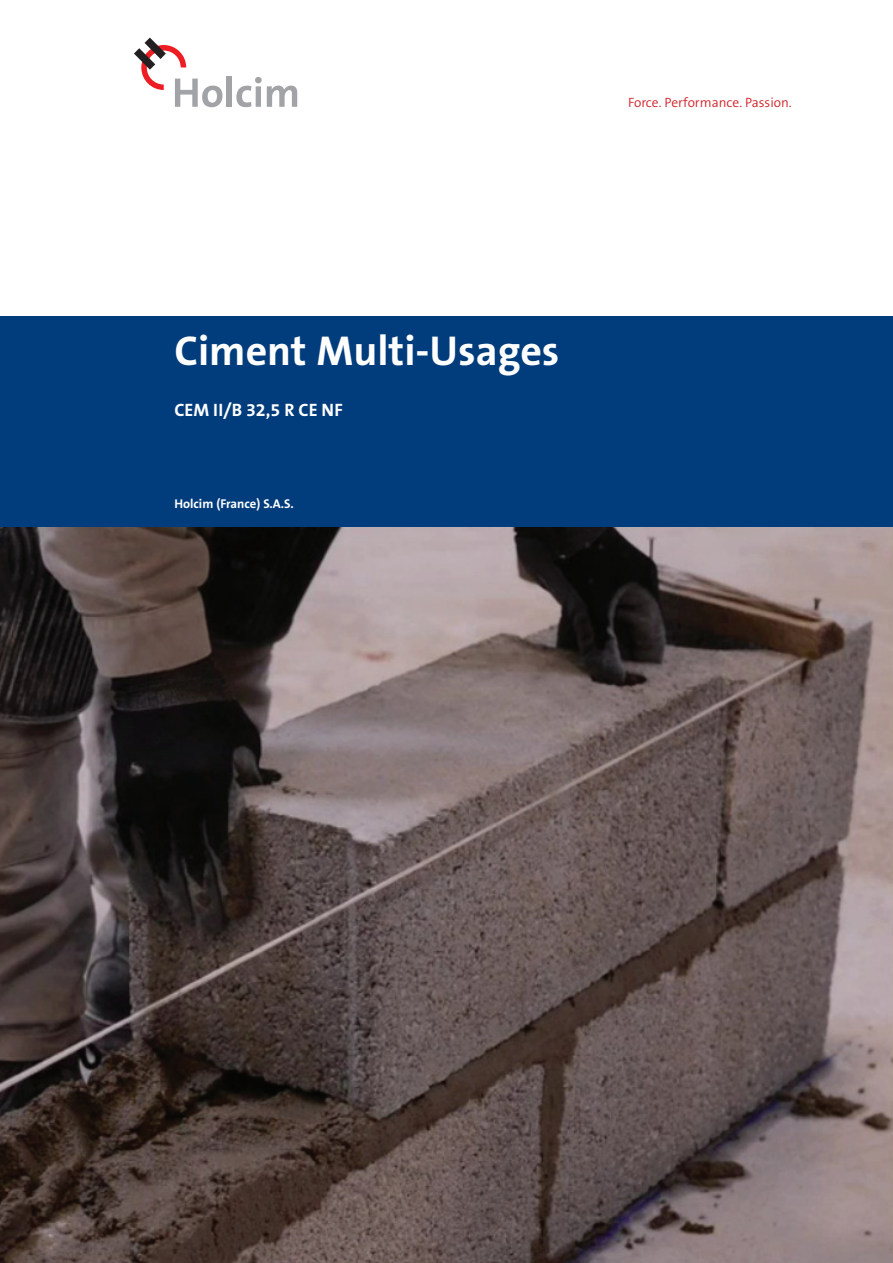
<style>
.page{position:relative;width:893px;height:1263px;background:#fff}
.page>*{position:absolute;margin:0;border:0;box-sizing:border-box;transform-origin:0 0}
.t1{font:700 42px "The Sans B7";color:#fff}
.t2{font:700 18px "The Sans B7";letter-spacing:.005em;color:#fff}
.t3{font:300 13.5px "The Sans B4";color:#d1232a}
.t4{font:700 12.75px "The Sans B7";color:#fff}
</style>
<div class="page">
<img style="left:0;top:526px;width:893px;height:737px">
<div style="left:0;top:316px;width:893px;height:210px;background:#013d7d"></div>
<div style="left:227px;top:76px;width:5px;height:31px;background:#a1a3a6"></div>
<svg style="left:236px;top:77px;width:61px;height:30px"></svg>
<svg style="left:134px;top:38px;width:88px;height:69px"></svg>
<p class="t3" style="left:628px;top:96px;width:165px">Force. Performance. Passion.</p>
<h1 class="t1" style="left:174px;top:329px;width:387px">Ciment Multi-Usages</h1>
<h2 class="t2" style="left:174px;top:401px;width:170px">CEM II/B 32,5 R CE NF</h2>
<p class="t4" style="left:174px;top:497px;width:121px">Holcim (France) S.A.S.</p>
</div>
